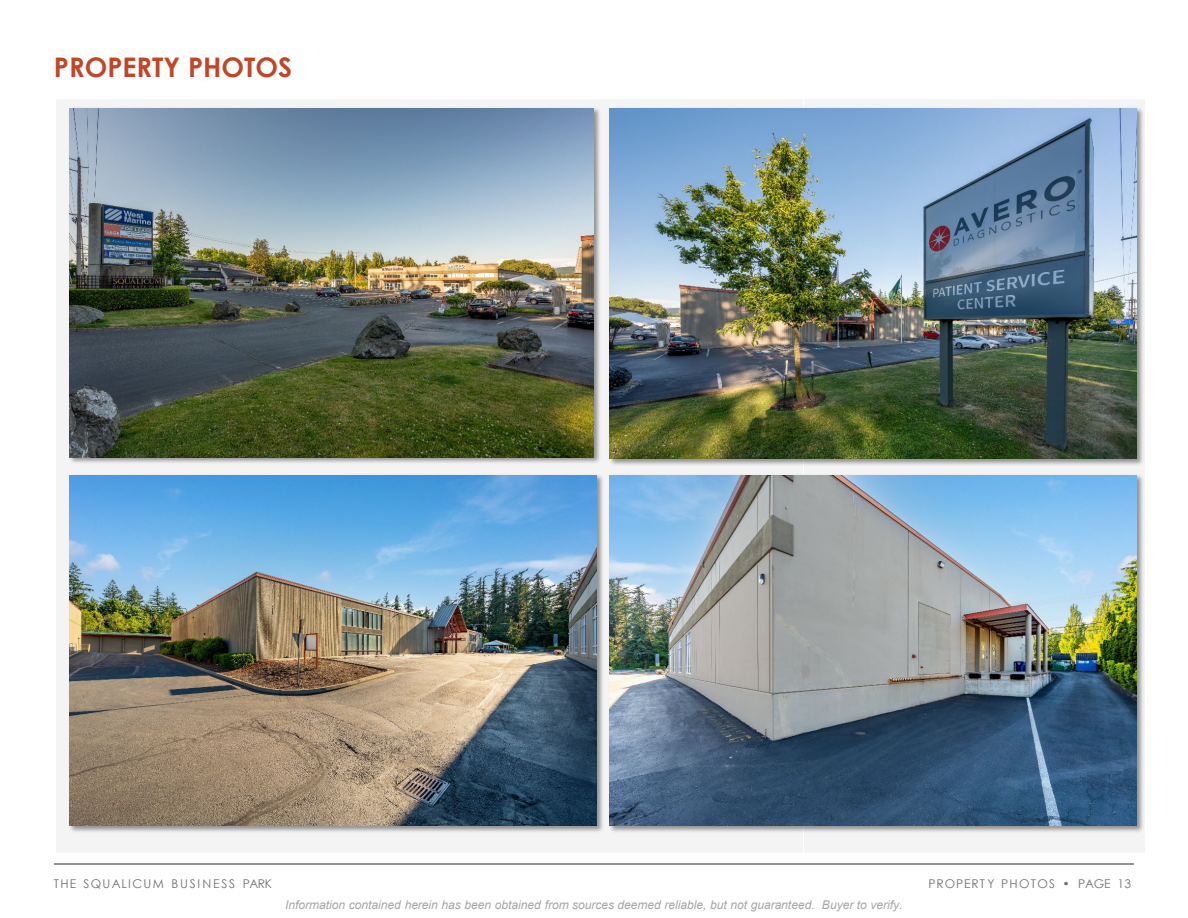
<style>
.page{position:relative;width:1188px;height:918px;background:#fff}
.page>*{position:absolute;margin:0;border:0;box-sizing:border-box;transform-origin:0 0}
.t1{font:700 27px "Century Gothic";color:#c14628}
.t2{font:italic 12px "Arial";letter-spacing:-.005em;color:#a6a6a6}
.t3{font:12px "Century Gothic";letter-spacing:.1em;color:#6f7073}
.t4{font:12px "Century Gothic";letter-spacing:.08em;color:#6f7073}
</style>
<div class="page">
<hr style="left:54px;top:864px;width:1080px;height:1px;background:#282828">
<div style="left:56px;top:100px;width:747px;height:753px;background:#f4f4f4"></div>
<div style="left:805px;top:100px;width:340px;height:753px;background:#f4f4f4"></div>
<img style="left:69px;top:108px;width:531px;height:355px">
<img style="left:69px;top:108px;width:525px;height:349px">
<img style="left:610px;top:105px;width:533px;height:363px">
<img style="left:609px;top:108px;width:528px;height:351px">
<img style="left:70px;top:472px;width:1073px;height:363px">
<img style="left:69px;top:475px;width:528px;height:351px">
<img style="left:609px;top:475px;width:528px;height:351px">
<p class="t1" style="left:54px;top:46px;width:240px">PROPERTY PHOTOS</p>
<p class="t3" style="left:54px;top:875px;width:219px">THE SQUALICUM BUSINESS PARK</p>
<p class="t4" style="left:928px;top:875px;width:204px">PROPERTY PHOTOS • PAGE 13</p>
<p class="t2" style="left:285px;top:897px;width:619px">Information contained herein has been obtained from sources deemed reliable, but not guaranteed. Buyer to verify.</p>
</div>
